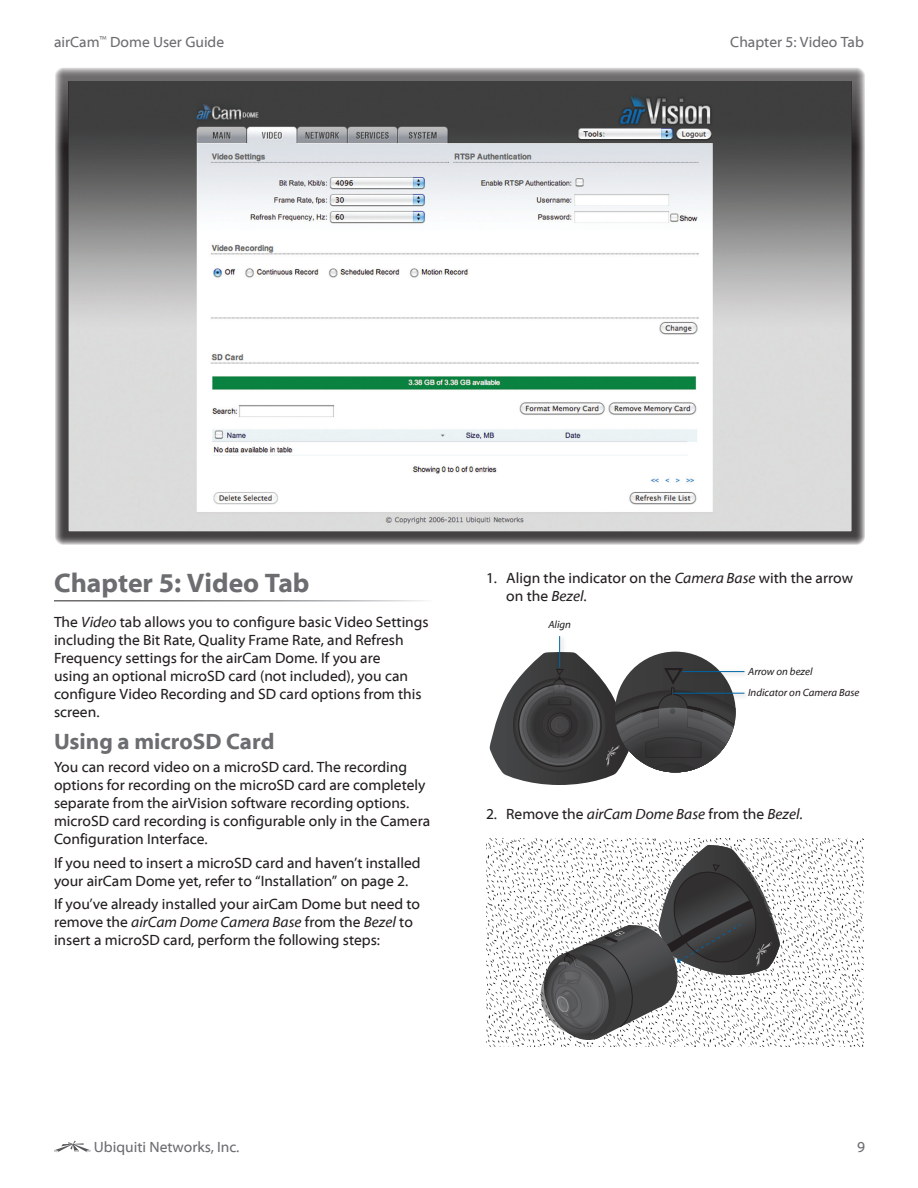
<style>
.page{position:relative;width:918px;height:1188px;background:#fff}
.page>*{position:absolute;margin:0;border:0;box-sizing:border-box;transform-origin:0 0}
.t1{font:700 27px "Myriad Web Pro";color:#6c6d70}
.t2{font:700 22.5px "Myriad Web Pro";color:#6c6d70}
.t3{font:15px/18px "Myriad Web Pro";color:#231f20}
.t4{font:15px "Myriad Web Pro";color:#6c6d70}
.t5{font:italic 15px "Myriad Web Pro";color:#231f20}
.t6{font:italic 10.5px "Myriad Web Pro";color:#231f20}
.s1{font-style:italic}
.s2{font-style:normal}
</style>
<div class="page">
<svg style="left:54px;top:1141px;width:37px;height:11px"></svg>
<svg style="left:490px;top:652px;width:246px;height:133px"></svg>
<div style="left:680px;top:668px;width:71px;height:11px;background:#231f20;opacity:.4"></div>
<hr style="left:682px;top:671px;width:62px;height:1px;background:#0065a4">
<div style="left:557px;top:634px;width:10px;height:40px;background:#231f20;opacity:.4"></div>
<hr style="left:559px;top:636px;width:1px;height:32px;background:#0065a4">
<div style="left:671px;top:690px;width:80px;height:10px;background:#231f20;opacity:.4"></div>
<hr style="left:673px;top:693px;width:71px;height:1px;background:#0065a4">
<svg style="left:486px;top:838px;width:378px;height:209px"></svg>
<svg style="left:540px;top:845px;width:240px;height:201px"></svg>
<svg style="left:55px;top:68px;width:810px;height:477px"></svg>
<p class="t4" style="left:54px;top:33px;width:172px">airCam<sup>™</sup> Dome User Guide</p>
<p class="t4" style="left:730px;top:33px;width:135px">Chapter 5: Video Tab</p>
<h1 class="t1" style="left:54px;top:569px;width:257px">Chapter 5: Video Tab</h1>
<p class="t3" style="left:54px;top:613px;width:376px">The <span class="s1">Video</span> tab allows you to configure basic Video Settings including the Bit Rate, Quality Frame Rate, and Refresh Frequency settings for the airCam Dome. If you are<br>using an optional microSD card (not included), you can configure Video Recording and SD card options from this screen.</p>
<h2 class="t2" style="left:54px;top:729px;width:222px">Using a microSD Card</h2>
<p class="t3" style="left:54px;top:759px;width:378px">You can record video on a microSD card. The recording options for recording on the microSD card are completely separate from the airVision software recording options. microSD card recording is configurable only in the Camera Configuration Interface.</p>
<p class="t3" style="left:54px;top:854px;width:368px">If you need to insert a microSD card and haven’t installed your airCam Dome yet, refer to “Installation” on page 2.</p>
<p class="t3" style="left:54px;top:895px;width:368px">If you’ve already installed your airCam Dome but need to remove the <span class="s1">airCam Dome Camera Base</span> from the <span class="s1">Bezel</span> to insert a microSD card, perform the following steps:</p>
<p class="t3" style="left:506px;top:570px;width:348px;text-indent:-20px">1. Align the indicator on the <span class="s1">Camera Base</span> with the arrow on the <span class="s1">Bezel</span>.</p>
<p class="t6" style="left:548px;top:619px;width:24px">Align</p>
<p class="t6" style="left:748px;top:666px;width:66px">Arrow on bezel</p>
<p class="t6" style="left:748px;top:687px;width:113px">Indicator on Camera Base</p>
<p class="t5" style="left:486px;top:806px;width:318px"><span class="s2">2. Remove the</span> airCam Dome Base <span class="s2">from the</span> Bezel.</p>
<p class="t4" style="left:94px;top:1139px;width:147px">Ubiquiti Networks, Inc.</p>
<p class="t4" style="left:857px;top:1139px;width:9px">9</p>
</div>
